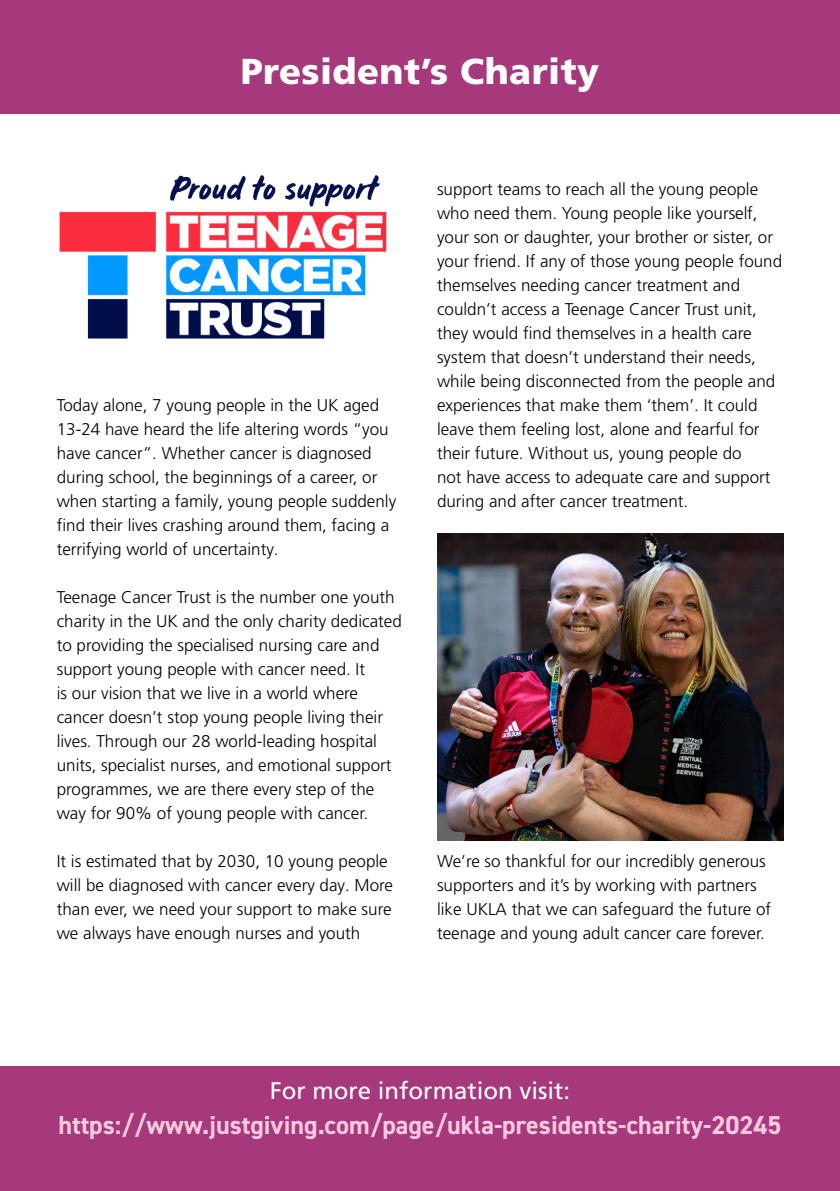
<style>
.page{position:relative;width:840px;height:1191px;background:#fff}
.page>*{position:absolute;margin:0;border:0;box-sizing:border-box;transform-origin:0 0}
.t1{font:900 36px "Frutiger LT Pro";letter-spacing:.015em;color:#fff}
.t2{font:700 26px "DIN2014";color:#f8c9df}
.t3{font:24px "Frutiger LT Pro";color:#fff}
.t4{font:300 17px/24px "Frutiger LT Pro";color:#000}
</style>
<div class="page">
<div style="left:0;top:0;width:839px;height:113px;background:#a5397c"></div>
<div style="left:0;top:1066px;width:839px;height:125px;background:#a5397c"></div>
<img style="left:59px;top:175px;width:328px;height:164px">
<img style="left:437px;top:534px;width:345px;height:306px">
<h1 class="t1" style="left:240px;top:49px;width:360px">President’s Charity</h1>
<p class="t4" style="left:57px;top:393px;width:341px">Today alone, 7 young people in the UK aged 13-24 have heard the life altering words “you have cancer”. Whether cancer is diagnosed during school, the beginnings of a career, or when starting a family, young people suddenly find their lives crashing around them, facing a terrifying world of uncertainty.</p>
<p class="t4" style="left:57px;top:585px;width:346px">Teenage Cancer Trust is the number one youth charity in the UK and the only charity dedicated to providing the specialised nursing care and support young people with cancer need. It<br>is our vision that we live in a world where cancer doesn’t stop young people living their lives. Through our 28 world-leading hospital units, specialist nurses, and emotional support programmes, we are there every step of the way for 90% of young people with cancer.</p>
<p class="t4" style="left:57px;top:849px;width:337px">It is estimated that by 2030, 10 young people will be diagnosed with cancer every day. More than ever, we need your support to make sure we always have enough nurses and youth</p>
<p class="t4" style="left:437px;top:177px;width:346px">support teams to reach all the young people who need them. Young people like yourself, your son or daughter, your brother or sister, or your friend. If any of those young people found themselves needing cancer treatment and couldn’t access a Teenage Cancer Trust unit, they would find themselves in a health care system that doesn’t understand their needs, while being disconnected from the people and experiences that make them ‘them’. It could leave them feeling lost, alone and fearful for their future. Without us, young people do<br>not have access to adequate care and support during and after cancer treatment.</p>
<p class="t4" style="left:437px;top:849px;width:335px">We’re so thankful for our incredibly generous supporters and it’s by working with partners like UKLA that we can safeguard the future of teenage and young adult cancer care forever.</p>
<h3 class="t3" style="left:269px;top:1076px;width:302px">For more information visit:</h3>
<h2 class="t2" style="left:58px;top:1107px;width:724px">https://www.justgiving.com/page/ukla-presidents-charity-20245</h2>
</div>
